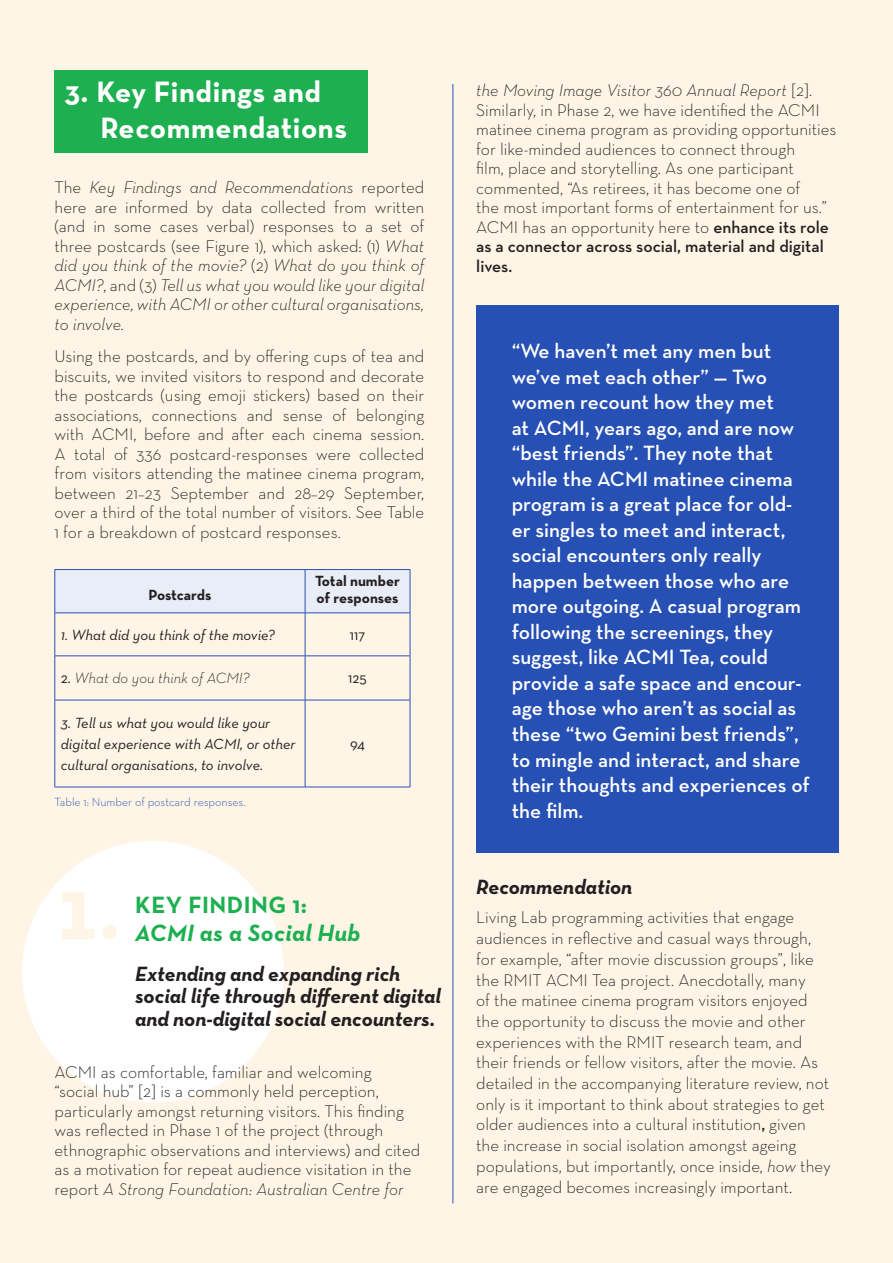
<style>
.page{position:relative;width:893px;height:1263px;background:#fef5e6}
.page>*{position:absolute;margin:0;border:0;box-sizing:border-box;transform-origin:0 0}
.t1{font:700 90px "Neutra Text TF";color:#fef5e6}
.HEADER_1{font:700 30px/36px "Neutra Text";letter-spacing:.02em;color:#fff}
.use_this_body_text{font:italic 700 24px "Neutra Text";letter-spacing:.02em;color:#1eaf51}
.use_this_body_text-2{font:700 24px "Neutra Text";letter-spacing:.02em;color:#1eaf51}
.t2{font:600 21px/25.5px "Neutra Text";color:#fff}
.use_this_body_text-3{font:italic 700 21px/22.5px "Neutra Text";color:#231f20}
.use_this_body_text-4{font:300 17.25px/19.5px "Neutra Text";color:#231f20}
.use_this_body_text-5{font:italic 300 17.25px/19.5px "Neutra Text";color:#231f20;text-align:justify}
.TABLE_TEXT{font:italic 15px/21px "Neutra Text";color:#231f20}
.TABLE_TEXT-2{font:700 15px/16.5px "Neutra Text";color:#231f20}
.TABLE_TEXT-3{font:italic 300 15px "Neutra Text";color:#231f20}
.TABLE_TEXT-4{font:15px "Neutra Text";color:#231f20}
.t3{font:300 12px "Neutra Text";color:#2750b4}
.s1{font-style:italic}
.s2{font-weight:600}
.s3{font-style:normal}
.s4{font-weight:400;font-style:normal}
</style>
<div class="page">
<hr style="left:453px;top:84px;width:1px;height:1119px;background:#2750b4">
<div style="left:56px;top:570px;width:354px;height:43px;background:#e9edf8"></div>
<hr style="left:305px;top:570px;width:1px;height:43px;background:#2750b4">
<hr style="left:410px;top:570px;width:1px;height:43px;background:#2750b4">
<hr style="left:55px;top:613px;width:250px;height:1px;background:#2750b4">
<hr style="left:305px;top:613px;width:105px;height:1px;background:#2750b4">
<hr style="left:305px;top:613px;width:1px;height:43px;background:#2750b4">
<hr style="left:410px;top:613px;width:1px;height:43px;background:#2750b4">
<hr style="left:55px;top:656px;width:250px;height:1px;background:#2750b4">
<hr style="left:305px;top:656px;width:105px;height:1px;background:#2750b4">
<hr style="left:305px;top:656px;width:1px;height:44px;background:#2750b4">
<hr style="left:410px;top:656px;width:1px;height:44px;background:#2750b4">
<hr style="left:55px;top:700px;width:250px;height:1px;background:#2750b4">
<hr style="left:305px;top:700px;width:105px;height:1px;background:#2750b4">
<hr style="left:305px;top:700px;width:1px;height:87px;background:#2750b4">
<hr style="left:410px;top:700px;width:1px;height:87px;background:#2750b4">
<hr style="left:55px;top:569px;width:250px;height:1px;background:#2750b4">
<hr style="left:55px;top:570px;width:1px;height:43px;background:#2750b4">
<hr style="left:305px;top:569px;width:105px;height:1px;background:#2750b4">
<hr style="left:55px;top:613px;width:1px;height:43px;background:#2750b4">
<hr style="left:55px;top:656px;width:1px;height:44px;background:#2750b4">
<hr style="left:55px;top:700px;width:1px;height:87px;background:#2750b4">
<hr style="left:55px;top:787px;width:250px;height:1px;background:#2750b4">
<hr style="left:305px;top:787px;width:105px;height:1px;background:#2750b4">
<div style="left:22px;top:841px;width:262px;height:261px;background:#fff;border-radius:50%"></div>
<div style="left:55px;top:70px;width:313px;height:82px;background:#1eaf51"></div>
<div style="left:476px;top:305px;width:363px;height:548px;background:#2750b4"></div>
<p class="HEADER_1" style="left:100px;top:73px;width:248px;text-indent:-36px">3. Key Findings and<br>Recommendations</p>
<p class="use_this_body_text-4" style="left:476px;top:80px;width:362px"><span class="s1">the Moving Image Visitor 360 Annual Report</span> [2].<br>Similarly, in Phase 2, we have identified the ACMI matinee cinema program as providing opportunities for like-minded audiences to connect through<br>film, place and storytelling. As one participant commented, “As retirees, it has become one of<br>the most important forms of entertainment for us.” ACMI has an opportunity here to <span class="s2">enhance its role as a connector across social, material and digital lives.</span></p>
<p class="use_this_body_text-5" style="left:55px;top:177px;width:371px"><span class="s3">The</span> Key Findings and Recommendations <span class="s3">reported here are informed by data collected from written (and in some cases verbal) responses to a set of three postcards (see Figure 1), which asked: (1)</span> What did you think of the movie? <span class="s3">(2)</span> What do you think of ACMI?<span class="s3">, and (3)</span> Tell us what you would like your digital experience, with ACMI or other cultural organisations, to involve.</p>
<p class="use_this_body_text-4" style="left:55px;top:346px;width:371px;text-align:justify">Using the postcards, and by offering cups of tea and biscuits, we invited visitors to respond and decorate the postcards (using emoji stickers) based on their associations, connections and sense of belonging with ACMI, before and after each cinema session.<br>A total of 336 postcard-responses were collected from visitors attending the matinee cinema program, between 21–23 September and 28–29 September, over a third of the total number of visitors. See Table 1 for a breakdown of postcard responses.</p>
<p class="t2" style="left:512px;top:338px;width:300px">“We haven’t met any men but we’ve met each other” — Two women recount how they met<br>at ACMI, years ago, and are now “best friends”. They note that while the ACMI matinee cinema program is a great place for old&shy;er singles to meet and interact, social encounters only really happen between those who are more outgoing. A casual program following the screenings, they suggest, like ACMI Tea, could provide a safe space and encour&shy;age those who aren’t as social as these “two Gemini best friends”, to mingle and interact, and share their thoughts and experiences of the film.</p>
<p class="TABLE_TEXT-2" style="left:315px;top:572px;width:86px">Total number of responses</p>
<p class="TABLE_TEXT-2" style="left:148px;top:586px;width:65px">Postcards</p>
<p class="TABLE_TEXT" style="left:61px;top:624px;width:216px">1. What did you think of the movie?</p>
<p class="TABLE_TEXT-4" style="left:350px;top:625px;width:17px">117</p>
<p class="TABLE_TEXT-3" style="left:61px;top:669px;width:190px"><span class="s4">2.</span> What do you think of ACMI?</p>
<p class="TABLE_TEXT-4" style="left:348px;top:669px;width:20px">125</p>
<p class="TABLE_TEXT" style="left:61px;top:712px;width:236px">3. Tell us what you would like your digital experience with ACMI, or other cultural organisations, to involve.</p>
<p class="TABLE_TEXT-4" style="left:350px;top:734px;width:16px">94</p>
<p class="t3" style="left:55px;top:795px;width:193px">Table 1: Number of postcard responses.</p>
<p class="t1" style="left:54px;top:852px;width:66px">1.</p>
<p class="use_this_body_text-2" style="left:135px;top:890px;width:173px">KEY FINDING 1:</p>
<p class="use_this_body_text" style="left:135px;top:918px;width:227px">ACMI as a Social Hub</p>
<p class="use_this_body_text-3" style="left:135px;top:962px;width:307px">Extending and expanding rich social life through different digital and non-digital social encounters.</p>
<p class="use_this_body_text-4" style="left:55px;top:1062px;width:367px">ACMI as comfortable, familiar and welcoming<br>“social hub” [2] is a commonly held perception, particularly amongst returning visitors. This finding was reflected in Phase 1 of the project (through ethnographic observations and interviews) and cited as a motivation for repeat audience visitation in the report <span class="s1">A Strong Foundation: Australian Centre for</span></p>
<p class="use_this_body_text-3" style="left:476px;top:875px;width:158px">Recommendation</p>
<p class="use_this_body_text-4" style="left:476px;top:907px;width:356px;line-height:20.7px">Living Lab programming activities that engage audiences in reflective and casual ways through, for example, “after movie discussion groups”, like the RMIT ACMI Tea project. Anecdotally, many<br>of the matinee cinema program visitors enjoyed the opportunity to discuss the movie and other experiences with the RMIT research team, and their friends or fellow visitors, after the movie. As detailed in the accompanying literature review, not only is it important to think about strategies to get older audiences into a cultural institution<span class="s2">,</span> given the increase in social isolation amongst ageing populations, but importantly, once inside, <span class="s1">how</span> they are engaged becomes increasingly important.</p>
</div>
